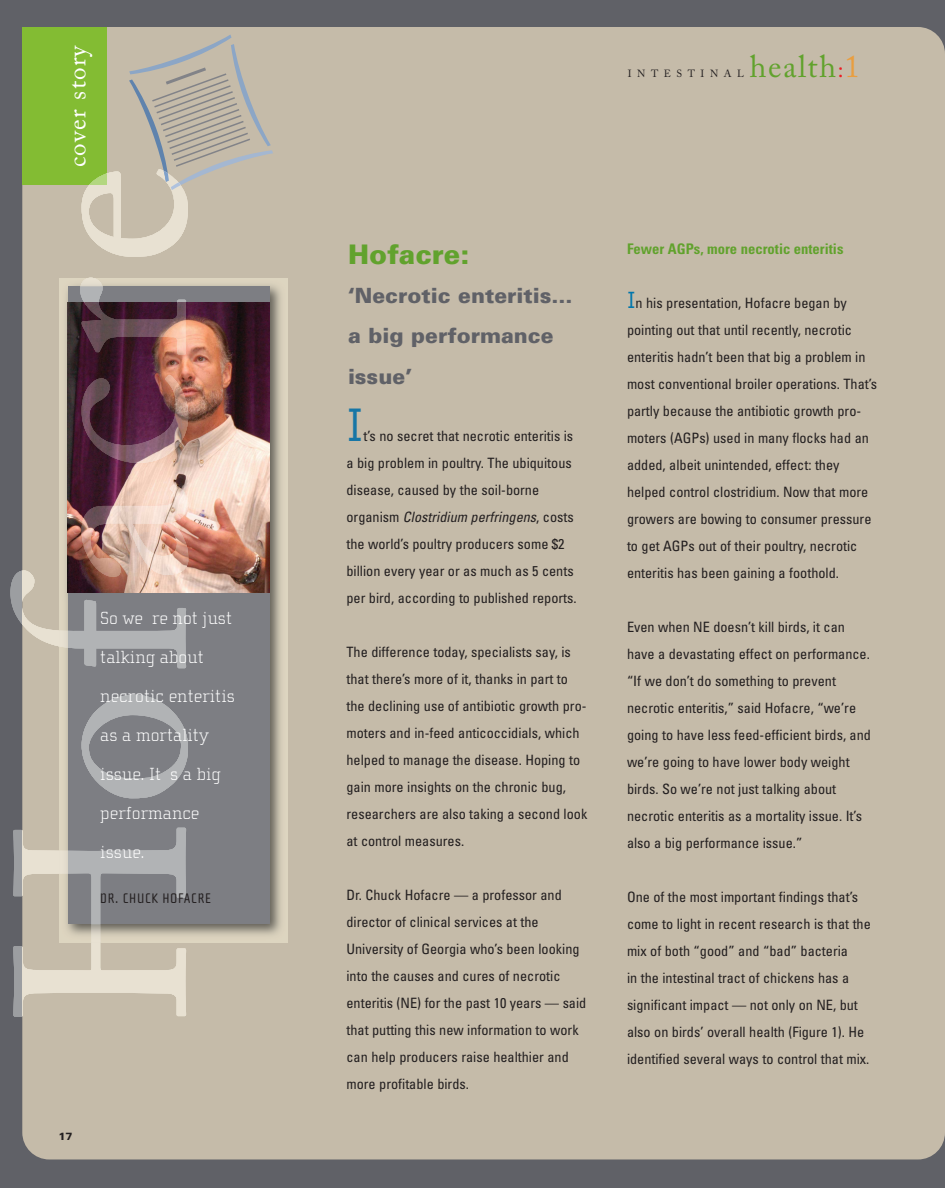
<style>
.page{position:relative;width:945px;height:1188px;background:#606167}
.page>*{position:absolute;margin:0;border:0;box-sizing:border-box;transform-origin:0 0}
.t1{font:48px "Cholla Slab";color:#1776a6}
.t2{font:31.5px "Adobe Caslon";letter-spacing:.05em;color:#61a22d}
.t3{font:900 27px "Univers";color:#61a22d}
.t4{font:25.2px "Adobe Caslon";letter-spacing:.05em;color:#fff}
.t5{font:900 21px/40.5px "Univers";color:#606167}
.t6{font:100 18px/39px "Cholla Slab";color:#fff}
.t7{font:700 condensed 14.7px "Univers";color:#61a22d}
.t8{font:condensed 14.25px/27px "Univers";color:#231f20}
.t9{font:14.25px "Cholla Sans";letter-spacing:.045em;color:#231f20}
.t10{font:900 10.5px "Univers";color:#231f20}
.t11{font:10.35px "Adobe Caslon";letter-spacing:.535em;color:#231f20}
.s1{font-size:22.65px;color:#ed1c24}
.s2{color:#e99e40}
.s3{font-style:italic}
.s4{font-family:"Cholla Slab";font-stretch:normal;font-size:24px;color:#0076ac}
</style>
<div class="page">
<div style="left:22px;top:27px;width:923px;height:1132px;background:#c5bba9;border-radius:27px"></div>
<div style="left:22px;top:27px;width:84px;height:158px;background:#83bc33"></div>
<img style="left:60px;top:278px;width:228px;height:665px">
<div style="left:68px;top:286px;width:202px;height:638px;background:#7d7e83"></div>
<img style="left:68px;top:303px;width:202px;height:290px">
<svg style="left:10px;top:570px;width:12px;height:447px"></svg>
<svg style="left:22px;top:374px;width:166px;height:643px"></svg>
<svg style="left:68px;top:374px;width:120px;height:550px"></svg>
<svg style="left:152px;top:67px;width:98px;height:123px"></svg>
<h3 class="t4" style="left:67px;top:167px;width:123px;rotate:-90deg">cover story</h3>
<p class="t6" style="left:100px;top:600px;width:136px">So we re not just talking about necrotic enteritis as a mortality issue. It s a big performance issue.</p>
<p class="t9" style="left:100px;top:893px;width:112px">DR. CHUCK HOFACRE</p>
<p class="t10" style="left:59px;top:1132px;width:16px">17</p>
<h2 class="t2" style="left:750px;top:54px;width:112px">health<span class="s1">:</span><span class="s2">1</span></h2>
<p class="t11" style="left:628px;top:69px;width:118px">INTESTINAL</p>
<h3 class="t3" style="left:348px;top:244px;width:123px">Hofacre:</h3>
<h3 class="t5" style="left:348px;top:277px;width:226px">‘Necrotic enteritis... a big performance issue’</h3>
<h1 class="t1" style="left:346px;top:409px;width:19px">I</h1>
<p class="t8" style="left:347px;top:424px;width:232px;text-indent:17px">t’s no secret that necrotic enteritis is a big problem in poultry. The ubiquitous disease, caused by the soil-borne organism <span class="s3">Clostridium perfringens</span>, costs the world’s poultry producers some $2 billion every year or as much as 5 cents per bird, according to published reports.</p>
<p class="t8" style="left:347px;top:640px;width:242px">The difference today, specialists say, is that there’s more of it, thanks in part to the declining use of antibiotic growth pro&shy;moters and in-feed anticoccidials, which helped to manage the disease. Hoping to gain more insights on the chronic bug, researchers are also taking a second look at control measures.</p>
<p class="t8" style="left:347px;top:883px;width:241px">Dr. Chuck Hofacre — a professor and director of clinical services at the University of Georgia who’s been looking into the causes and cures of necrotic enteritis (NE) for the past 10 years — said that putting this new information to work can help producers raise healthier and more profitable birds.</p>
<p class="t7" style="left:627px;top:243px;width:218px">Fewer AGPs, more necrotic enteritis</p>
<p class="t8" style="left:627px;top:290px;width:252px"><span class="s4">I</span>n his presentation, Hofacre began by pointing out that until recently, necrotic enteritis hadn’t been that big a problem in most conventional broiler operations. That’s partly because the antibiotic growth pro&shy;moters (AGPs) used in many flocks had an added, albeit unintended, effect: they helped control clostridium. Now that more growers are bowing to consumer pressure to get AGPs out of their poultry, necrotic enteritis has been gaining a foothold.</p>
<p class="t8" style="left:627px;top:614px;width:246px">Even when NE doesn’t kill birds, it can have a devastating effect on performance. “If we don’t do something to prevent necrotic enteritis,” said Hofacre, “we’re going to have less feed-efficient birds, and we’re going to have lower body weight birds. So we’re not just talking about necrotic enteritis as a mortality issue. It’s also a big performance issue.”</p>
<p class="t8" style="left:627px;top:884px;width:245px">One of the most important findings that’s come to light in recent research is that the mix of both “good” and “bad” bacteria<br>in the intestinal tract of chickens has a significant impact — not only on NE, but also on birds’ overall health (Figure 1). He identified several ways to control that mix.</p>
</div>
